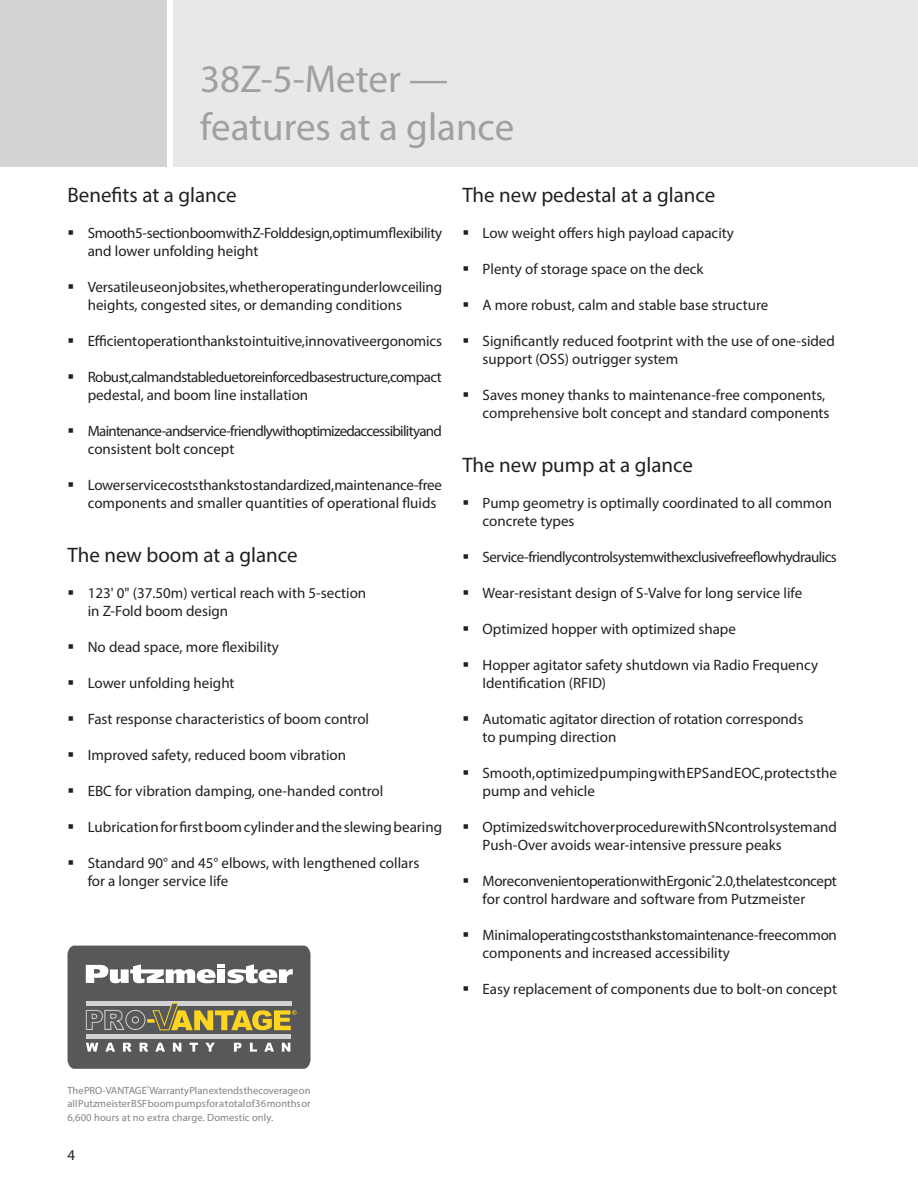
<style>
.page{position:relative;width:918px;height:1188px;background:#fff}
.page>*{position:absolute;margin:0;border:0;box-sizing:border-box;transform-origin:0 0}
.t1{font:39px/48px "Myriad Pro";color:#9ea0a2}
.t2{font:21px "Myriad Pro";color:#231f20}
.t3{font:15px/18px "Myriad Pro";color:#231f20}
.t4{font:15px/18px "Myriad Pro";letter-spacing:-.025em;color:#231f20}
.t5{font:15px/18px "Myriad Pro";letter-spacing:-.035em;color:#231f20}
.t6{font:15px/18px "Myriad Pro";letter-spacing:-.02em;color:#231f20}
.t7{font:15px/18px "Myriad Pro";letter-spacing:-.05em;color:#231f20}
.t8{font:10.5px/13.5px "Myriad Pro";letter-spacing:.01em;color:#808285;text-align:justify}
</style>
<div class="page">
<div style="left:173px;top:0;width:745px;height:166px;background:#e7e8e8"></div>
<div style="left:0;top:0;width:166px;height:166px;background:#d1d3d4"></div>
<svg style="left:68px;top:946px;width:242px;height:123px;background:#797870"></svg>
<h1 class="t1" style="left:200px;top:54px;width:316px">38Z-5-Meter — features at a glance</h1>
<h2 class="t2" style="left:68px;top:182px;width:171px">Benefits at a glance</h2>
<p class="t4" style="left:88px;top:223px;width:356px">Smooth 5-section boom with Z-Fold design, optimum flexibility and lower unfolding height</p>
<p class="t3" style="left:88px;top:277px;width:356px">Versatile use on job sites, whether operating under low ceiling heights, congested sites, or demanding conditions</p>
<p class="t3" style="left:88px;top:331px;width:356px">Efficient operation thanks to intuitive, innovative ergonomics</p>
<p class="t5" style="left:88px;top:367px;width:356px">Robust, calm and stable due to reinforced base structure, compact pedestal, and boom line installation</p>
<p class="t7" style="left:88px;top:421px;width:356px">Maintenance- and service-friendly with optimized accessibility and consistent bolt concept</p>
<p class="t3" style="left:88px;top:475px;width:356px">Lower service costs thanks to standardized, maintenance-free components and smaller quantities of operational fluids</p>
<h2 class="t2" style="left:68px;top:542px;width:232px">The new boom at a glance</h2>
<p class="t3" style="left:88px;top:583px;width:280px">123' 0" (37.50m) vertical reach with 5-section in Z-Fold boom design</p>
<p class="t3" style="left:88px;top:637px;width:193px">No dead space, more flexibility</p>
<p class="t3" style="left:88px;top:673px;width:148px">Lower unfolding height</p>
<p class="t3" style="left:88px;top:709px;width:283px">Fast response characteristics of boom control</p>
<p class="t3" style="left:88px;top:745px;width:260px">Improved safety, reduced boom vibration</p>
<p class="t3" style="left:88px;top:781px;width:297px">EBC for vibration damping, one-handed control</p>
<p class="t3" style="left:88px;top:817px;width:356px">Lubrication for first boom cylinder and the slewing bearing</p>
<p class="t3" style="left:88px;top:853px;width:333px">Standard 90° and 45° elbows, with lengthened collars for a longer service life</p>
<h2 class="t2" style="left:462px;top:182px;width:254px">The new pedestal at a glance</h2>
<p class="t3" style="left:483px;top:223px;width:253px">Low weight offers high payload capacity</p>
<p class="t3" style="left:483px;top:259px;width:223px">Plenty of storage space on the deck</p>
<p class="t3" style="left:483px;top:295px;width:287px">A more robust, calm and stable base structure</p>
<p class="t3" style="left:483px;top:331px;width:354px">Significantly reduced footprint with the use of one-sided support (OSS) outrigger system</p>
<p class="t3" style="left:483px;top:385px;width:348px">Saves money thanks to maintenance-free components, comprehensive bolt concept and standard components</p>
<h2 class="t2" style="left:462px;top:452px;width:232px">The new pump at a glance</h2>
<p class="t3" style="left:483px;top:493px;width:351px">Pump geometry is optimally coordinated to all common concrete types</p>
<p class="t5" style="left:483px;top:547px;width:356px">Service-friendly control system with exclusive free flow hydraulics</p>
<p class="t3" style="left:483px;top:583px;width:321px">Wear-resistant design of S-Valve for long service life</p>
<p class="t3" style="left:483px;top:619px;width:255px">Optimized hopper with optimized shape</p>
<p class="t3" style="left:483px;top:655px;width:337px">Hopper agitator safety shutdown via Radio Frequency<br>Identification (RFID)</p>
<p class="t3" style="left:483px;top:709px;width:322px">Automatic agitator direction of rotation corresponds to pumping direction</p>
<p class="t3" style="left:483px;top:763px;width:356px">Smooth, optimized pumping with EPS and EOC, protects the pump and vehicle</p>
<p class="t3" style="left:483px;top:817px;width:356px">Optimized switchover procedure with SN control system and<br>Push-Over avoids wear-intensive pressure peaks</p>
<p class="t4" style="left:483px;top:871px;width:356px">More convenient operation with Ergonic<sup>®</sup> 2.0, the latest concept for control hardware and software from Putzmeister</p>
<p class="t6" style="left:483px;top:925px;width:356px">Minimal operating costs thanks to maintenance-free common components and increased accessibility</p>
<p class="t3" style="left:483px;top:979px;width:356px">Easy replacement of components due to bolt-on concept</p>
<p class="t8" style="left:68px;top:1083px;width:245px">The PRO-VANTAGE<sup>®</sup> Warranty Plan extends the coverage on all Putzmeister BSF boom pumps for a total of 36 months or 6,600 hours at no extra charge. Domestic only.</p>
<p class="t3" style="left:68px;top:1145px;width:9px">4</p>
</div>
